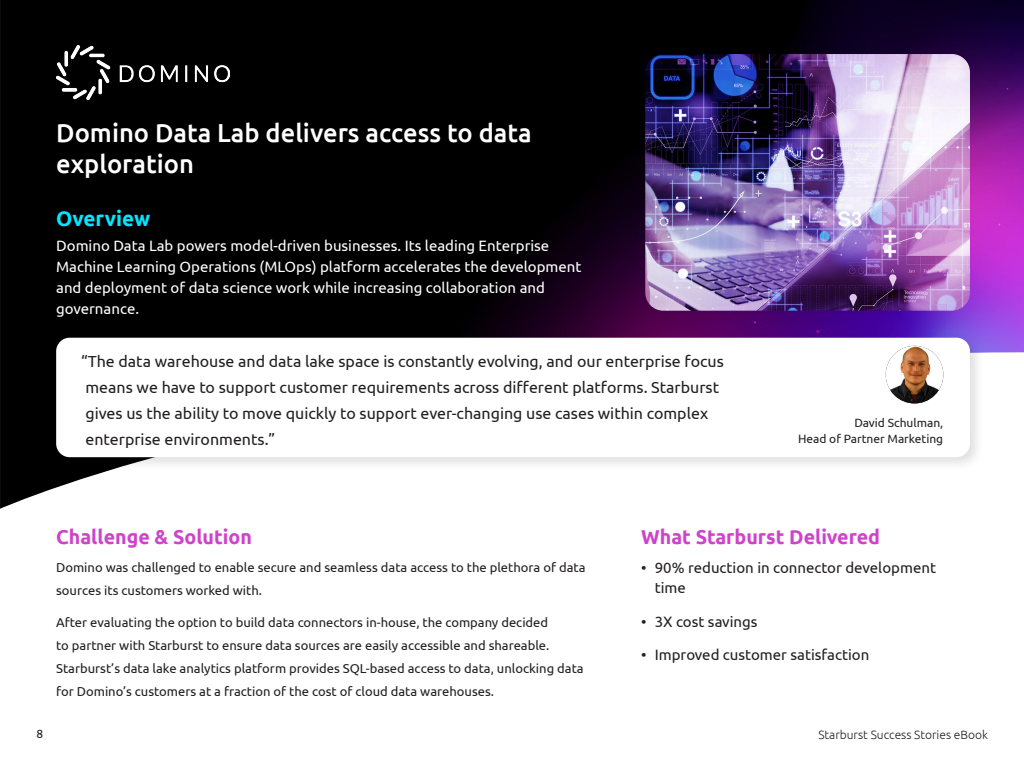
<style>
.page{position:relative;width:1024px;height:768px;background:#fff}
.page>*{position:absolute;margin:0;border:0;box-sizing:border-box;transform-origin:0 0}
.H4_-Sub_Body_Header{font:500 26px/31px "Ubuntu";color:#fff}
.H4_-Sub_Body_Header-2{font:700 21px "Ubuntu";color:#00e7ff}
._15pt_Size_Align_Left{font:700 20px "Ubuntu";color:#cf42ca}
.Quote_black{font:16px/26px "Ubuntu";color:#231f20}
.Quote_white_type{font:15px/21px "Ubuntu";color:#fff}
.t1{font:15px/20px "Ubuntu";color:#231f20}
.t2{font:13px/23px "Ubuntu";color:#231f20}
.Quote_Name{font:12px/16px "Ubuntu";color:#231f20;text-align:right}
.t3{font:300 12px "Ubuntu";color:#231f20}
</style>
<div class="page">
<img style="left:0;top:0;width:1024px;height:509px">
<div style="left:50px;top:332px;width:935px;height:140px;background:#231f20;opacity:.15"></div>
<div style="left:56px;top:338px;width:914px;height:119px;background:#fff;border-radius:14px"></div>
<img style="left:56px;top:45px;width:173px;height:54px">
<img style="left:645px;top:54px;width:325px;height:257px">
<img style="left:886px;top:346px;width:57px;height:57px;border-radius:29px">
<p class="H4_-Sub_Body_Header" style="left:56px;top:116px;width:477px">Domino Data Lab delivers access to data exploration</p>
<p class="H4_-Sub_Body_Header-2" style="left:56px;top:205px;width:96px">Overview</p>
<p class="Quote_white_type" style="left:56px;top:235px;width:527px">Domino Data Lab powers model-driven businesses. Its leading Enterprise Machine Learning Operations (MLOps) platform accelerates the development and deployment of data science work while increasing collaboration and governance.</p>
<p class="Quote_black" style="left:81px;top:348px;width:644px">“The data warehouse and data lake space is constantly evolving, and our enterprise focus means we have to support customer requirements across different platforms. Starburst gives us the ability to move quickly to support ever-changing use cases within complex enterprise environments.”</p>
<p class="Quote_Name" style="left:798px;top:414px;width:147px">David Schulman,<br>Head of Partner Marketing</p>
<p class="_15pt_Size_Align_Left" style="left:56px;top:525px;width:197px">Challenge &amp; Solution</p>
<p class="t2" style="left:56px;top:555px;width:531px">Domino was challenged to enable secure and seamless data access to the plethora of data sources its customers worked with.</p>
<p class="t2" style="left:56px;top:610px;width:529px">After evaluating the option to build data connectors in-house, the company decided<br>to partner with Starburst to ensure data sources are easily accessible and shareable.<br>Starburst’s data lake analytics platform provides SQL-based access to data, unlocking data for Domino’s customers at a fraction of the cost of cloud data warehouses.</p>
<p class="_15pt_Size_Align_Left" style="left:641px;top:525px;width:240px">What Starburst Delivered</p>
<p class="t1" style="left:655px;top:557px;width:283px;text-indent:-14px">• 90% reduction in connector development time</p>
<p class="t1" style="left:641px;top:611px;width:118px">• 3X cost savings</p>
<p class="t1" style="left:641px;top:644px;width:230px">• Improved customer satisfaction</p>
<p class="Quote_Name" style="left:36px;top:725px;width:8px">8</p>
<p class="t3" style="left:818px;top:727px;width:171px">Starburst Success Stories eBook</p>
</div>
